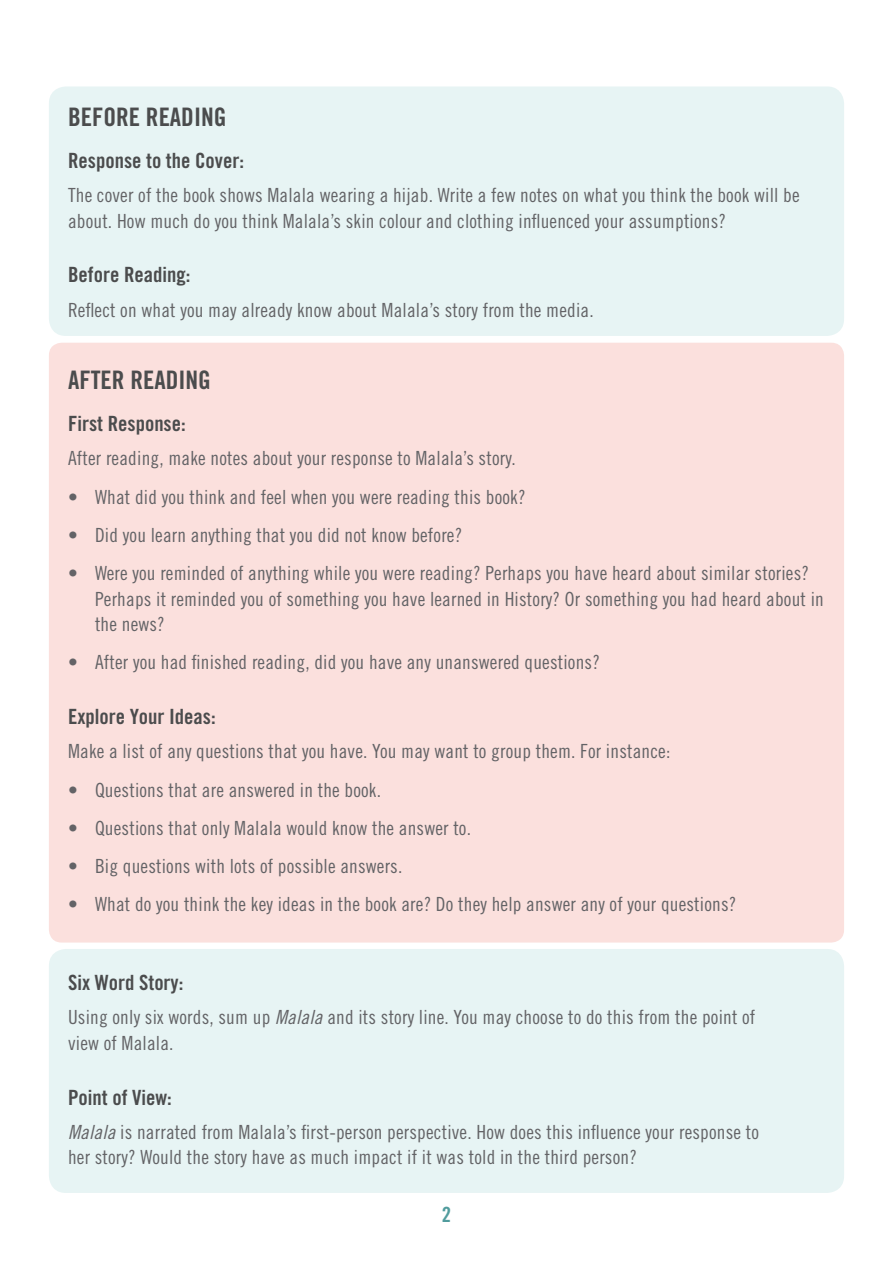
<style>
.page{position:relative;width:893px;height:1263px;background:#fff}
.page>*{position:absolute;margin:0;border:0;box-sizing:border-box;transform-origin:0 0}
.t1{font:25.5px "Trade Gothic Bold Cond Twenty";color:#4b4c4d}
.t2{font:21px "Trade Gothic Bold Cond Twenty";color:#4b4c4d}
.t3{font:21px "Trade Gothic Bold Cond Twenty";color:#519c9d}
.t4{font:19.5px/25.5px "Trade Gothic Cond Eighteen";letter-spacing:.01em;color:#636366}
.s1{font-family:"Trade Gothic Cond Eighteen Obl"}
</style>
<div class="page">
<div style="left:49px;top:343px;width:795px;height:599px;background:#fbe0dd;border-radius:13px"></div>
<div style="left:49px;top:86px;width:795px;height:250px;background:#e7f4f4;border-radius:17px"></div>
<div style="left:49px;top:949px;width:795px;height:244px;background:#e7f4f4;border-radius:17px"></div>
<h1 class="t1" style="left:68px;top:101px;width:160px">BEFORE READING</h1>
<p class="t2" style="left:68px;top:148px;width:178px">Response to the Cover:</p>
<p class="t4" style="left:68px;top:182px;width:733px">The cover of the book shows Malala wearing a hijab. Write a few notes on what you think the book will be about. How much do you think Malala’s skin colour and clothing influenced your assumptions?</p>
<p class="t2" style="left:68px;top:262px;width:124px">Before Reading:</p>
<p class="t4" style="left:68px;top:297px;width:527px">Reflect on what you may already know about Malala’s story from the media.</p>
<h1 class="t1" style="left:68px;top:364px;width:145px">AFTER READING</h1>
<p class="t2" style="left:68px;top:411px;width:119px">First Response:</p>
<p class="t4" style="left:68px;top:445px;width:449px">After reading, make notes about your response to Malala’s story.</p>
<p class="t4" style="left:68px;top:484px;width:459px">• What did you think and feel when you were reading this book?</p>
<p class="t4" style="left:68px;top:522px;width:396px">• Did you learn anything that you did not know before?</p>
<p class="t4" style="left:95px;top:560px;width:730px;text-indent:-27px">• Were you reminded of anything while you were reading? Perhaps you have heard about similar stories?<br>Perhaps it reminded you of something you have learned in History? Or something you had heard about in the news?</p>
<p class="t4" style="left:68px;top:649px;width:533px">• After you had finished reading, did you have any unanswered questions?</p>
<p class="t2" style="left:68px;top:704px;width:149px">Explore Your Ideas:</p>
<p class="t4" style="left:68px;top:738px;width:604px">Make a list of any questions that you have. You may want to group them. For instance:</p>
<p class="t4" style="left:68px;top:777px;width:314px">• Questions that are answered in the book.</p>
<p class="t4" style="left:68px;top:815px;width:405px">• Questions that only Malala would know the answer to.</p>
<p class="t4" style="left:68px;top:853px;width:336px">• Big questions with lots of possible answers.</p>
<p class="t4" style="left:68px;top:891px;width:670px">• What do you think the key ideas in the book are? Do they help answer any of your questions?</p>
<p class="t2" style="left:68px;top:970px;width:117px">Six Word Story:</p>
<p class="t4" style="left:68px;top:1004px;width:689px">Using only six words, sum up <span class="s1">Malala</span> and its story line. You may choose to do this from the point of view of Malala.</p>
<p class="t2" style="left:68px;top:1084px;width:105px">Point of View:</p>
<p class="t4" style="left:68px;top:1119px;width:692px"><span class="s1">Malala</span> is narrated from Malala’s first-person perspective. How does this influence your response to her story? Would the story have as much impact if it was told in the third person?</p>
<p class="t3" style="left:442px;top:1201px;width:11px">2</p>
</div>
